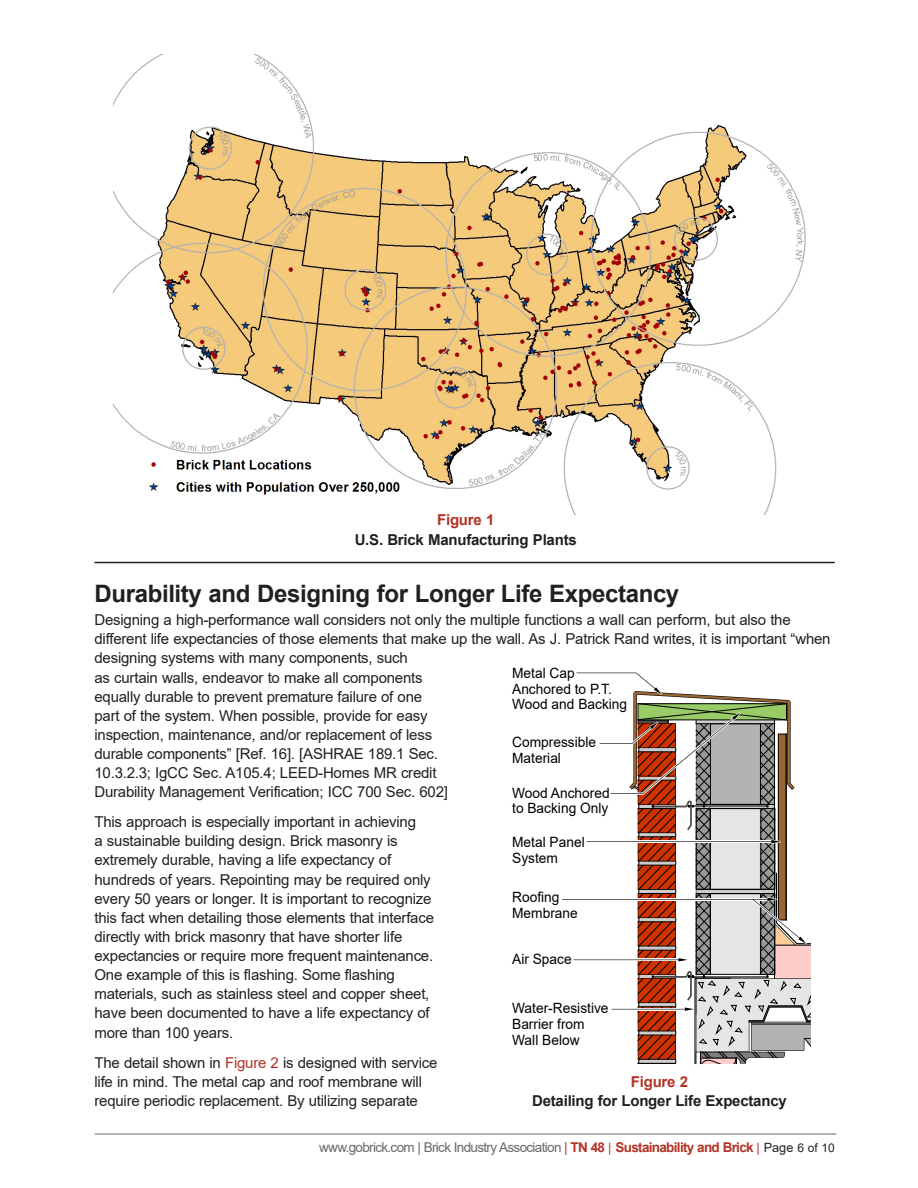
<style>
.page{position:relative;width:918px;height:1188px;background:#fff}
.page>*{position:absolute;margin:0;border:0;box-sizing:border-box;transform-origin:0 0}
.TN_body_header{font:700 24px "Arial";letter-spacing:-.015em;color:#231f20}
.TN_body_copy{font:15px/19.2px "Arial";letter-spacing:-.015em;color:#231f20}
.TN_Figure_Descript{font:700 15px "Arial";letter-spacing:-.015em;color:#231f20}
.TN_Figure_head{font:700 15px "Arial";letter-spacing:-.015em;color:#b23326}
.t1{font:14.25px/15.8px "Arial";color:#000}
.t2{font:13.5px "Arial";letter-spacing:-.05em;color:#69696c}
.s1{color:#b23326}
.s2{font-weight:700;color:#b23326}
.s3{font-size:12.75px;color:#b23326}
.s4{font-size:12.75px;color:#231f20}
.s5{font-size:12px;color:#231f20}
</style>
<div class="page">
<hr style="left:95px;top:1134px;width:741px;height:1px;background:#69696c">
<hr style="left:94px;top:562px;width:741px;height:1px;background:#231f20">
<img style="left:113px;top:54px;width:693px;height:460px">
<svg style="left:562px;top:672px;width:249px;height:392px"></svg>
<p class="TN_Figure_head" style="left:437px;top:509px;width:59px">Figure 1</p>
<p class="TN_Figure_Descript" style="left:355px;top:529px;width:224px">U.S. Brick Manufacturing Plants</p>
<p class="TN_body_header" style="left:94px;top:576px;width:586px">Durability and Designing for Longer Life Expectancy</p>
<p class="TN_body_copy" style="left:94px;top:610px;width:738px">Designing a high-performance wall considers not only the multiple functions a wall can perform, but also the different life expectancies of those elements that make up the wall. As J. Patrick Rand writes, it is important “when designing systems with many components, such<br>as curtain walls, endeavor to make all components<br>equally durable to prevent premature failure of one<br>part of the system. When possible, provide for easy<br>inspection, maintenance, and/or replacement of less<br>durable components” [Ref. 16]. [ASHRAE 189.1 Sec.<br>10.3.2.3; IgCC Sec. A105.4; LEED-Homes MR credit<br>Durability Management Verification; ICC 700 Sec. 602]</p>
<p class="TN_body_copy" style="left:94px;top:812px;width:341px">This approach is especially important in achieving<br>a sustainable building design. Brick masonry is extremely durable, having a life expectancy of hundreds of years. Repointing may be required only every 50 years or longer. It is important to recognize this fact when detailing those elements that interface directly with brick masonry that have shorter life expectancies or require more frequent maintenance.<br>One example of this is flashing. Some flashing materials, such as stainless steel and copper sheet, have been documented to have a life expectancy of more than 100 years.</p>
<p class="TN_body_copy" style="left:94px;top:1053px;width:345px">The detail shown in <span class="s1">Figure 2</span> is designed with service life in mind. The metal cap and roof membrane will require periodic replacement. By utilizing separate</p>
<p class="t1" style="left:512px;top:665px;width:117px">Metal Cap<br>Anchored to P.T.<br>Wood and Backing</p>
<p class="t1" style="left:512px;top:734px;width:85px">Compressible<br>Material</p>
<p class="t1" style="left:512px;top:785px;width:99px">Wood Anchored to Backing Only</p>
<p class="t1" style="left:512px;top:834px;width:74px">Metal Panel<br>System</p>
<p class="t1" style="left:512px;top:889px;width:67px">Roofing<br>Membrane</p>
<p class="t1" style="left:512px;top:951px;width:61px">Air Space</p>
<p class="t1" style="left:512px;top:1000px;width:98px">Water-Resistive<br>Barrier from<br>Wall Below</p>
<p class="TN_Figure_head" style="left:631px;top:1071px;width:59px">Figure 2</p>
<p class="TN_Figure_Descript" style="left:532px;top:1090px;width:256px">Detailing for Longer Life Expectancy</p>
<p class="t2" style="left:319px;top:1138px;width:517px">www.gobrick.com | Brick Industry Association <span class="s1">|</span> <span class="s2">TN 48</span> <span class="s3">|</span> <span class="s2">Sustainability and Brick</span> <span class="s3">|</span> <span class="s4">Page</span> <span class="s5">6 of 10</span></p>
</div>
